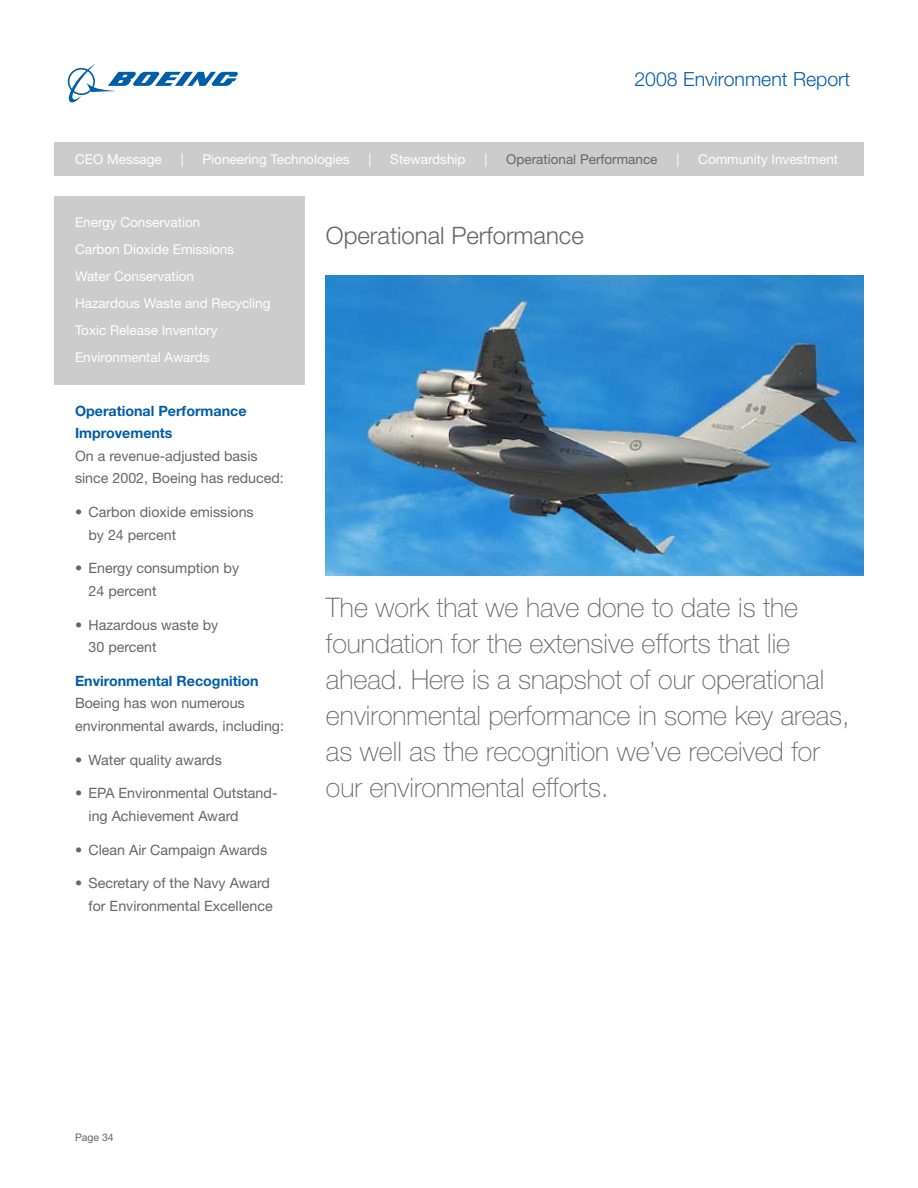
<style>
.page{position:relative;width:918px;height:1188px;background:#fff}
.page>*{position:absolute;margin:0;border:0;box-sizing:border-box;transform-origin:0 0}
.t1{font:100 27px/36px "Helvetica Neue LT Std";color:#666}
.t2{font:300 24px "Helvetica Neue LT Std";color:#666}
.t3{font:300 19.5px "Helvetica Neue LT Std";color:#005daa}
.t4{font:14.25px/22.5px "Helvetica Neue LT Std";color:#666}
.t5{font:700 14.25px/22.5px "Helvetica Neue LT Std";color:#005daa}
.t6{font:13.5px/27px "Helvetica Neue LT Std";color:#fff}
.t7{font:13.5px "Helvetica Neue LT Std";color:#666}
.t8{font:10.5px "Helvetica Neue LT Std";color:#666}
</style>
<div class="page">
<div style="left:54px;top:142px;width:810px;height:33px;background:#ccc"></div>
<svg style="left:68px;top:64px;width:170px;height:39px"></svg>
<div style="left:54px;top:196px;width:251px;height:189px;background:#ccc"></div>
<img style="left:326px;top:275px;width:538px;height:301px">
<h3 class="t3" style="left:634px;top:67px;width:217px">2008 Environment Report</h3>
<p class="t6" style="left:75px;top:145px;width:88px">CEO Message</p>
<p class="t6" style="left:181px;top:145px;width:4px">|</p>
<p class="t6" style="left:203px;top:145px;width:149px">Pioneering Technologies</p>
<p class="t6" style="left:368px;top:145px;width:4px">|</p>
<p class="t6" style="left:390px;top:145px;width:77px">Stewardship</p>
<p class="t6" style="left:484px;top:145px;width:4px">|</p>
<p class="t7" style="left:506px;top:151px;width:153px">Operational Performance</p>
<p class="t6" style="left:676px;top:145px;width:4px">|</p>
<p class="t6" style="left:698px;top:145px;width:141px">Community Investment</p>
<p class="t6" style="left:75px;top:209px;width:197px">Energy Conservation<br>Carbon Dioxide Emissions<br>Water Conservation<br>Hazardous Waste and Recycling<br>Toxic Release Inventory<br>Environmental Awards</p>
<p class="t5" style="left:75px;top:399px;width:173px">Operational Performance<br>Improvements</p>
<p class="t4" style="left:75px;top:444px;width:210px">On a revenue-adjusted basis since 2002, Boeing has reduced:</p>
<p class="t4" style="left:89px;top:501px;width:167px;text-indent:-13px">• Carbon dioxide emissions by 24 percent</p>
<p class="t4" style="left:89px;top:557px;width:152px;text-indent:-13px">• Energy consumption by<br>24 percent</p>
<p class="t4" style="left:89px;top:613px;width:131px;text-indent:-13px">• Hazardous waste by<br>30 percent</p>
<p class="t5" style="left:75px;top:669px;width:185px">Environmental Recognition</p>
<p class="t4" style="left:75px;top:692px;width:211px">Boeing has won numerous environmental awards, including:</p>
<p class="t4" style="left:75px;top:748px;width:148px">• Water quality awards</p>
<p class="t4" style="left:89px;top:782px;width:191px;text-indent:-13px">• EPA Environmental Outstand&shy;ing Achievement Award</p>
<p class="t4" style="left:75px;top:838px;width:194px">• Clean Air Campaign Awards</p>
<p class="t4" style="left:75px;top:872px;width:199px;text-align:right">• Secretary of the Navy Award for Environmental Excellence</p>
<h2 class="t2" style="left:326px;top:221px;width:259px">Operational Performance</h2>
<p class="t1" style="left:326px;top:589px;width:525px">The work that we have done to date is the foundation for the extensive efforts that lie ahead. Here is a snapshot of our operational environmental performance in some key areas, as well as the recognition we’ve received for our environmental efforts.</p>
<p class="t8" style="left:75px;top:1132px;width:40px">Page 34</p>
</div>
